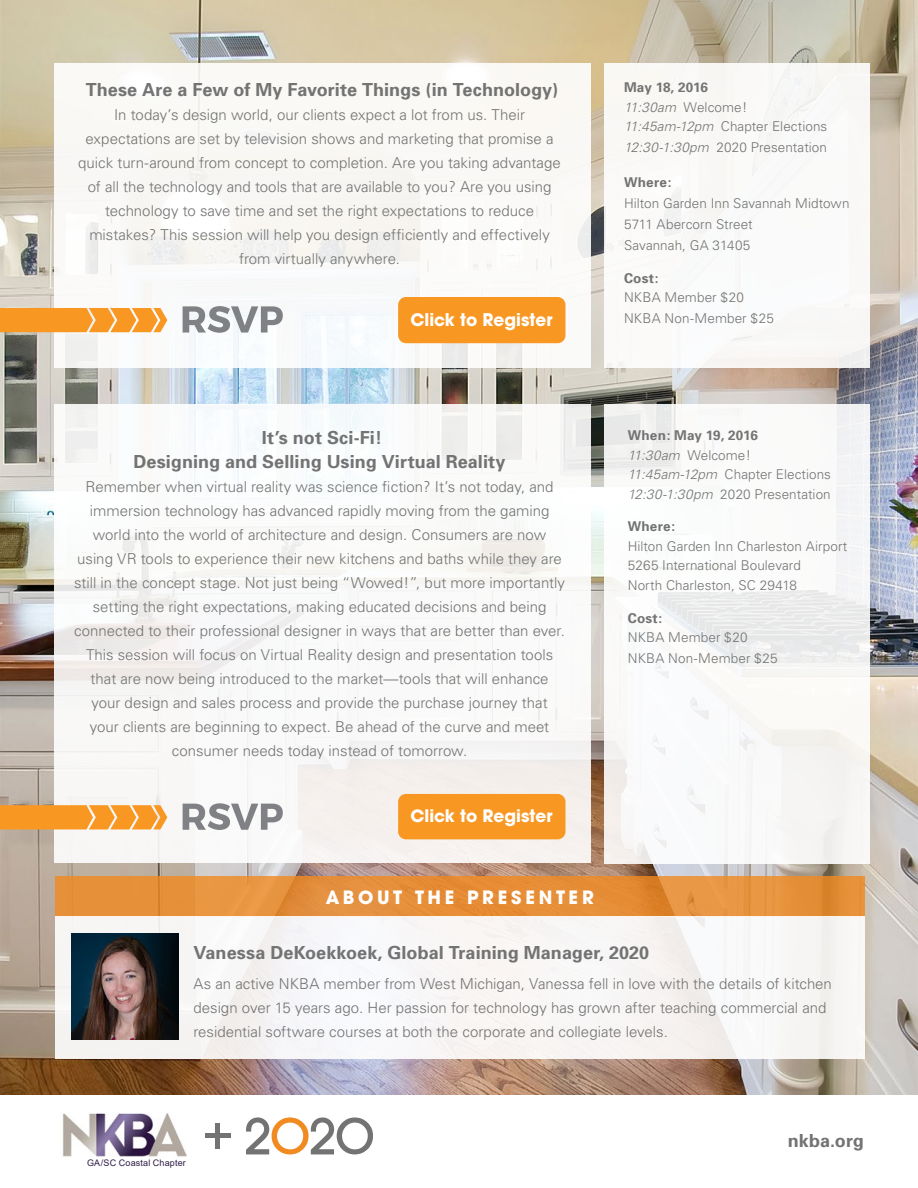
<style>
.page{position:relative;width:918px;height:1188px;background:#fff}
.page>*{position:absolute;margin:0;border:0;box-sizing:border-box;transform-origin:0 0}
.t1{font:700 18px/24px "Univers";letter-spacing:.005em;color:#727372;text-align:center}
.t2{font:700 18px "Avant Garde";letter-spacing:.205em;color:#fff}
.t3{font:700 17.25px "Avant Garde";color:#fff}
.t4{font:700 16.95px "Avant Garde";color:#fff}
.t5{font:300 15px/24px "Univers";color:#727372;text-align:center}
.t6{font:300 13.5px/19.5px "Univers";letter-spacing:.005em;color:#727372}
.t7{font:700 13.5px "Univers";letter-spacing:.02em;color:#727372}
.t8{font:9px "Arial";letter-spacing:.02em;color:#301b46}
.s1{font-weight:700}
.s2{font-style:italic}
</style>
<div class="page">
<img style="left:0;top:0;width:918px;height:1095px">
<div style="left:54px;top:404px;width:537px;height:459px;background:#fff"></div>
<img style="left:62px;top:1113px;width:125px;height:44px">
<div style="left:604px;top:404px;width:266px;height:459px;background:#fff"></div>
<div style="left:398px;top:794px;width:167px;height:45px;background:#f89721;border-radius:8px"></div>
<svg style="left:55px;top:876px;width:810px;height:41px;background:#e6923e"></svg>
<div style="left:55px;top:917px;width:810px;height:142px;background:#f7f6f5"></div>
<img style="left:72px;top:933px;width:106px;height:107px">
<div style="left:55px;top:63px;width:536px;height:305px;background:#faf9f6"></div>
<div style="left:604px;top:63px;width:266px;height:305px;background:#faf9f8"></div>
<div style="left:398px;top:297px;width:167px;height:46px;background:#f89721;border-radius:8px"></div>
<div style="left:215px;top:1123px;width:5px;height:26px;background:#727372"></div>
<hr style="left:205px;top:1134px;width:26px;height:4px;background:#727372">
<svg style="left:246px;top:1117px;width:127px;height:37px"></svg>
<svg style="left:183px;top:306px;width:100px;height:27px"></svg>
<svg style="left:183px;top:803px;width:100px;height:27px"></svg>
<svg style="left:0;top:308px;width:167px;height:24px;background:#f79e31"></svg>
<svg style="left:0;top:805px;width:167px;height:24px;background:#f79e33"></svg>
<p class="t1" style="left:86px;top:78px;width:474px">These Are a Few of My Favorite Things (in Technology)</p>
<p class="t5" style="left:78px;top:103px;width:484px">In today’s design world, our clients expect a lot from us. Their expectations are set by television shows and marketing that promise a quick turn-around from concept to completion. Are you taking advantage of all the technology and tools that are available to you? Are you using technology to save time and set the right expectations to reduce mistakes? This session will help you design efficiently and effectively from virtually anywhere.</p>
<p class="t3" style="left:410px;top:308px;width:144px">Click to Register</p>
<p class="t6" style="left:624px;top:78px;width:205px"><span class="s1">May 18, 2016<br></span><span class="s2">11:30am</span> Welcome!<br><span class="s2">11:45am-12pm</span> Chapter Elections</p>
<p class="t6" style="left:624px;top:138px;width:205px"><span class="s2">12:30-1:30pm</span> 2020 Presentation</p>
<p class="t7" style="left:624px;top:174px;width:49px">Where:</p>
<p class="t6" style="left:624px;top:193px;width:227px;line-height:21px">Hilton Garden Inn Savannah Midtown<br>5711 Abercorn Street<br>Savannah, GA 31405</p>
<p class="t7" style="left:624px;top:270px;width:36px">Cost:</p>
<p class="t6" style="left:624px;top:287px;width:151px;line-height:21px">NKBA Member $20<br>NKBA Non-Member $25</p>
<p class="t1" style="left:134px;top:425px;width:374px">It’s not Sci-Fi!<br>Designing and Selling Using Virtual Reality</p>
<p class="t5" style="left:74px;top:474px;width:493px">Remember when virtual reality was science fiction? It’s not today, and immersion technology has advanced rapidly moving from the gaming world into the world of architecture and design. Consumers are now using VR tools to experience their new kitchens and baths while they are still in the concept stage. Not just being “Wowed!”, but more importantly setting the right expectations, making educated decisions and being connected to their professional designer in ways that are better than ever.<br>This session will focus on Virtual Reality design and presentation tools that are now being introduced to the market—tools that will enhance<br>your design and sales process and provide the purchase journey that<br>your clients are beginning to expect. Be ahead of the curve and meet consumer needs today instead of tomorrow.</p>
<p class="t4" style="left:410px;top:805px;width:144px">Click to Register</p>
<p class="t2" style="left:326px;top:885px;width:270px">ABOUT THE PRESENTER</p>
<p class="t6" style="left:628px;top:425px;width:205px"><span class="s1">When: May 19, 2016<br></span><span class="s2">11:30am</span> Welcome!<br><span class="s2">11:45am-12pm</span> Chapter Elections<br><span class="s2">12:30-1:30pm</span> 2020 Presentation</p>
<p class="t7" style="left:628px;top:519px;width:49px">Where:</p>
<p class="t6" style="left:628px;top:536px;width:221px">Hilton Garden Inn Charleston Airport<br>5265 International Boulevard<br>North Charleston, SC 29418</p>
<p class="t7" style="left:628px;top:610px;width:36px">Cost:</p>
<p class="t6" style="left:628px;top:627px;width:151px;line-height:21px">NKBA Member $20<br>NKBA Non-Member $25</p>
<p class="t1" style="left:194px;top:940px;width:457px">Vanessa DeKoekkoek, Global Training Manager, 2020</p>
<p class="t5" style="left:194px;top:972px;width:640px;text-align:left">As an active NKBA member from West Michigan, Vanessa fell in love with the details of kitchen design over 15 years ago. Her passion for technology has grown after teaching commercial and residential software courses at both the corporate and collegiate levels.</p>
<p class="t8" style="left:87px;top:1157px;width:100px">GA/SC Coastal Chapter</p>
<p class="t1" style="left:788px;top:1129px;width:78px">nkba.org</p>
</div>
